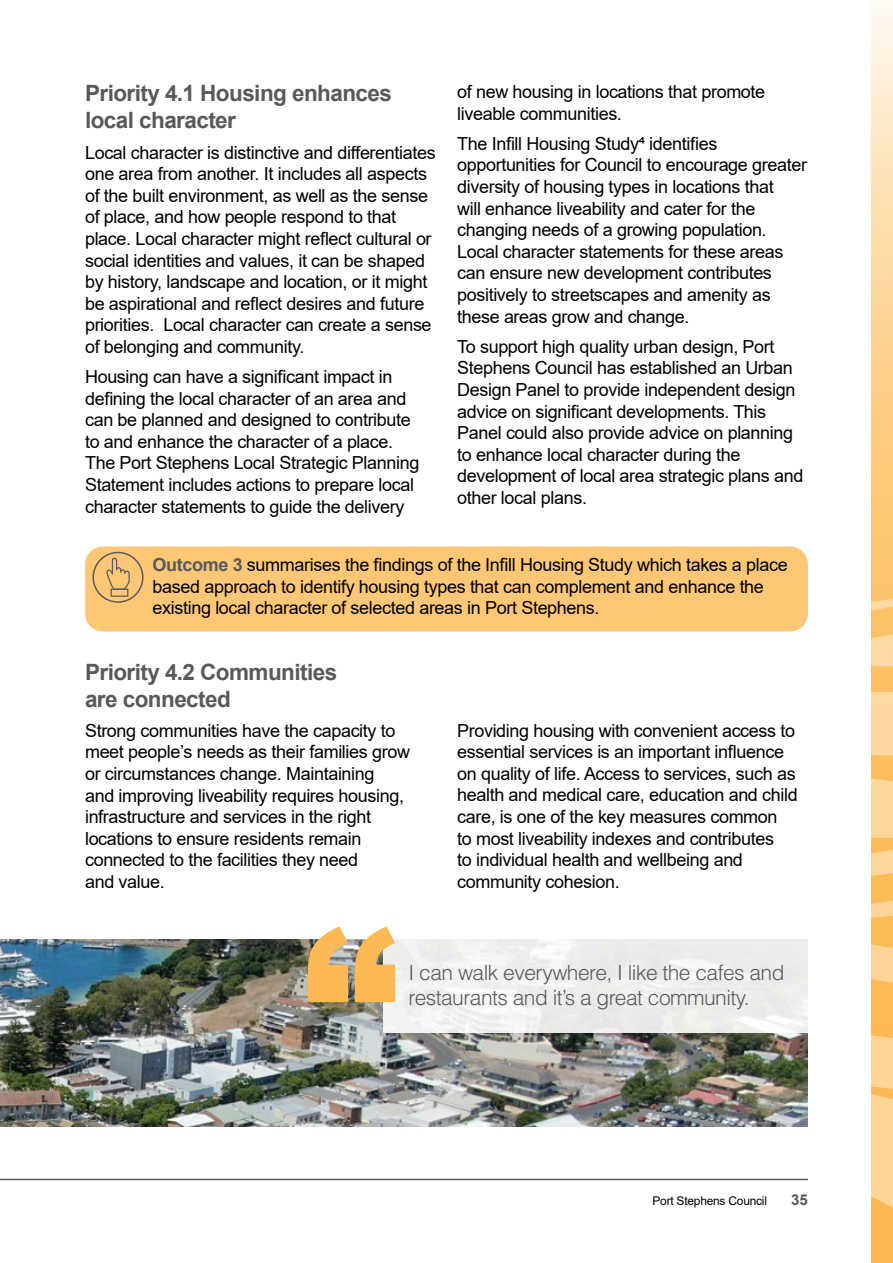
<style>
.page{position:relative;width:893px;height:1263px;background:#fff}
.page>*{position:absolute;margin:0;border:0;box-sizing:border-box;transform-origin:0 0}
.t1{font:700 22.5px/27px "Arial";letter-spacing:-.025em;color:#58595b}
.t2{font:300 21px/25.2px "Helvetica";letter-spacing:-.025em;color:#58595b}
.t3{font:18px/21.6px "Arial";letter-spacing:-.02em;color:#000}
.t4{font:700 15px "Arial";color:#58595b}
.t5{font:12px "Arial";letter-spacing:-.02em;color:#000}
.s1{font-weight:700;color:#58595b}
</style>
<div class="page">
<hr style="left:0;top:1179px;width:808px;height:1px;background:#58595b">
<svg style="left:871px;top:3px;width:22px;height:558px;background:#fddaa4"></svg>
<svg style="left:871px;top:561px;width:22px;height:702px;background:#fdca7e"></svg>
<div style="left:85px;top:546px;width:723px;height:85px;background:#fec776;border-radius:18px"></div>
<svg style="left:106px;top:558px;width:24px;height:39px"></svg>
<div style="left:92px;top:552px;width:52px;height:51px;border:2px solid #58595b;border-radius:50%"></div>
<img style="left:0;top:940px;width:808px;height:187px">
<svg style="left:383px;top:939px;width:425px;height:93px;fill:#edeeec"></svg>
<svg style="left:308px;top:926px;width:87px;height:76px;background:#ecbd75"></svg>
<p class="t1" style="left:85px;top:80px;width:308px">Priority 4.1 Housing enhances local character</p>
<p class="t3" style="left:85px;top:141px;width:352px">Local character is distinctive and differentiates one area from another. It includes all aspects of the built environment, as well as the sense of place, and how people respond to that place. Local character might reflect cultural or social identities and values, it can be shaped by history, landscape and location, or it might be aspirational and reflect desires and future priorities. Local character can create a sense of belonging and community.</p>
<p class="t3" style="left:85px;top:366px;width:336px">Housing can have a significant impact in defining the local character of an area and can be planned and designed to contribute to and enhance the character of a place.<br>The Port Stephens Local Strategic Planning Statement includes actions to prepare local character statements to guide the delivery</p>
<p class="t3" style="left:457px;top:81px;width:310px">of new housing in locations that promote liveable communities.</p>
<p class="t3" style="left:457px;top:133px;width:351px">The Infill Housing Study⁴ identifies opportunities for Council to encourage greater diversity of housing types in locations that<br>will enhance liveability and cater for the changing needs of a growing population.<br>Local character statements for these areas can ensure new development contributes positively to streetscapes and amenity as these areas grow and change.</p>
<p class="t3" style="left:457px;top:335px;width:348px">To support high quality urban design, Port Stephens Council has established an Urban Design Panel to provide independent design advice on significant developments. This Panel could also provide advice on planning to enhance local character during the development of local area strategic plans and other local plans.</p>
<p class="t3" style="left:153px;top:554px;width:637px"><span class="s1">Outcome 3</span> summarises the findings of the Infill Housing Study which takes a place based approach to identify housing types that can complement and enhance the existing local character of selected areas in Port Stephens.</p>
<p class="t1" style="left:85px;top:658px;width:254px">Priority 4.2 Communities are connected</p>
<p class="t3" style="left:85px;top:719px;width:327px">Strong communities have the capacity to meet people’s needs as their families grow or circumstances change. Maintaining<br>and improving liveability requires housing, infrastructure and services in the right locations to ensure residents remain connected to the facilities they need<br>and value.</p>
<p class="t3" style="left:457px;top:719px;width:342px">Providing housing with convenient access to essential services is an important influence on quality of life. Access to services, such as health and medical care, education and child care, is one of the key measures common<br>to most liveability indexes and contributes<br>to individual health and wellbeing and community cohesion.</p>
<p class="t2" style="left:409px;top:959px;width:377px">I can walk everywhere, I like the cafes and restaurants and it’s a great community.</p>
<p class="t5" style="left:652px;top:1193px;width:116px">Port Stephens Council</p>
<p class="t4" style="left:791px;top:1189px;width:18px">35</p>
</div>
